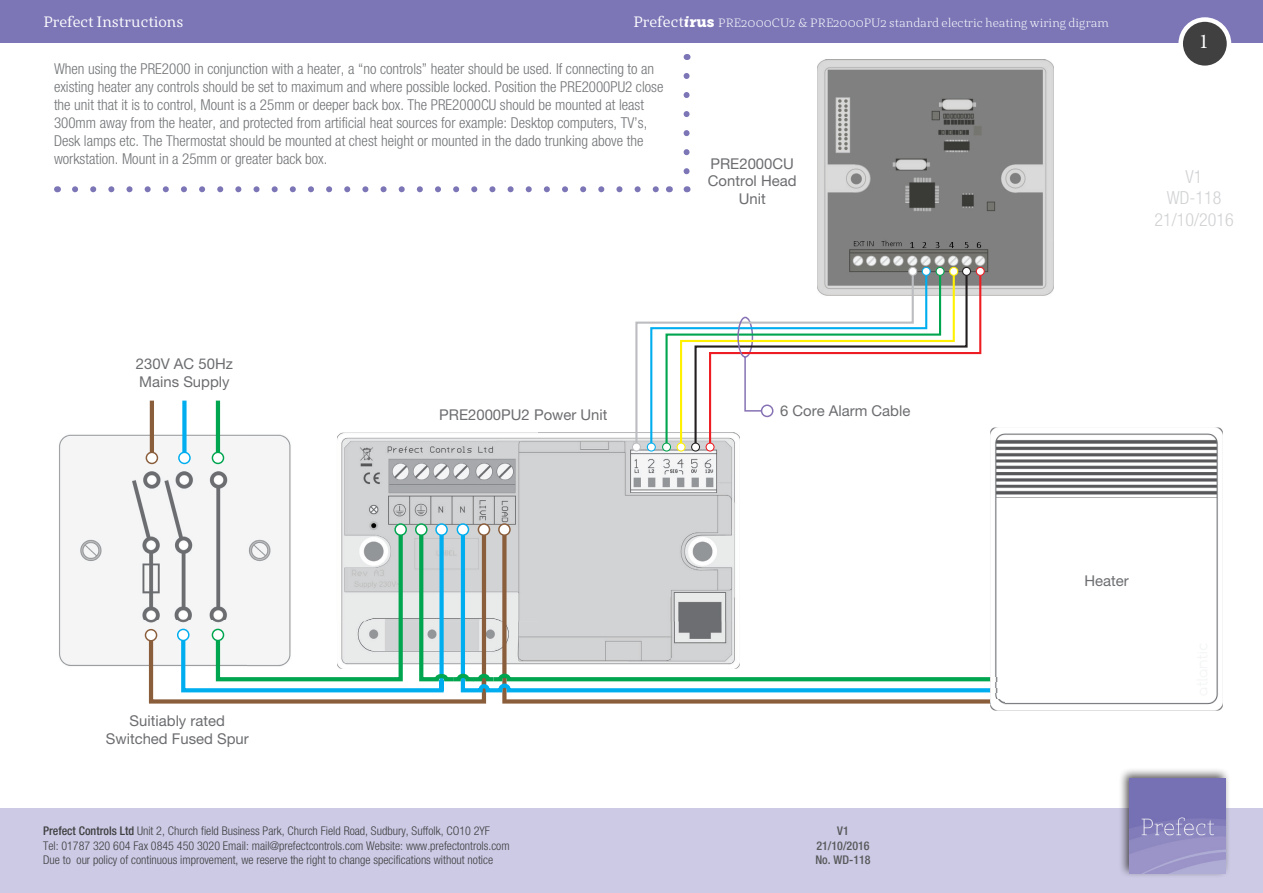
<style>
.page{position:relative;width:1263px;height:893px;background:#fff}
.page>*{position:absolute;margin:0;border:0;box-sizing:border-box;transform-origin:0 0}
.t1{font:21px "Minion Pro";color:#fff}
.t2{font:300 condensed 18px/21.6px "Helvetica Neue";color:#d1d2d4;text-align:center}
.t3{font:300 condensed 15px/18px "Helvetica Neue";color:#727477}
.t4{font:15px "St Marie";color:#fff}
.t5{font:14.85px/17.9px "Helvetica Neue";color:#6c6d70;text-align:center}
.t6{font:300 condensed 12px/14.4px "Helvetica Neue";color:#3e3e3f}
.t7{font:300 12px "St Marie";color:#fff}
.t8{font:500 condensed 12px/14.4px "Helvetica Neue";color:#57585a;text-align:center}
.s1{font-weight:400;font-size:15px}
.s2{font-family:"Museo Slab 900";font-weight:400;font-style:italic;font-size:15px}
.s3{font-family:"Museo Slab 900";font-weight:400;font-size:15px}
.s4{font-weight:500}
</style>
<div class="page">
<div style="left:0;top:0;width:1263px;height:43px;background:#7c76b7"></div>
<div style="left:1181px;top:20px;width:48px;height:48px;background:#404041;border-radius:50%"></div>
<div style="left:1178px;top:17px;width:53px;height:53px;border:4px solid #fff;border-radius:50%"></div>
<div style="left:0;top:808px;width:1263px;height:85px;background:#cccae5"></div>
<div style="left:1118px;top:767px;width:113px;height:112px;background:#231f20;opacity:.75"></div>
<img style="left:1130px;top:779px;width:96px;height:94px">
<img style="left:59px;top:433px;width:232px;height:233px">
<img style="left:337px;top:433px;width:398px;height:92px">
<img style="left:817px;top:60px;width:236px;height:236px">
<hr style="left:150px;top:401px;width:4px;height:57px;background:#8a5d3b">
<svg style="left:146px;top:452px;width:12px;height:12px"></svg>
<div style="left:182px;top:401px;width:5px;height:57px;background:#00aeef"></div>
<svg style="left:178px;top:452px;width:13px;height:12px"></svg>
<hr style="left:216px;top:401px;width:4px;height:57px;background:#00a54f">
<svg style="left:212px;top:452px;width:12px;height:12px"></svg>
<svg style="left:147px;top:525px;width:268px;height:179px"></svg>
<svg style="left:145px;top:629px;width:12px;height:12px"></svg>
<svg style="left:634px;top:321px;width:15px;height:128px"></svg>
<svg style="left:632px;top:443px;width:9px;height:9px"></svg>
<svg style="left:649px;top:321px;width:15px;height:128px"></svg>
<svg style="left:647px;top:443px;width:9px;height:9px"></svg>
<svg style="left:664px;top:321px;width:15px;height:122px"></svg>
<svg style="left:679px;top:321px;width:14px;height:128px"></svg>
<svg style="left:662px;top:443px;width:23px;height:9px"></svg>
<svg style="left:693px;top:321px;width:15px;height:122px"></svg>
<svg style="left:708px;top:269px;width:274px;height:180px"></svg>
<svg style="left:691px;top:443px;width:23px;height:9px"></svg>
<svg style="left:908px;top:267px;width:77px;height:9px"></svg>
<svg style="left:737px;top:316px;width:36px;height:101px"></svg>
<img style="left:990px;top:427px;width:233px;height:284px">
<svg style="left:415px;top:523px;width:589px;height:181px"></svg>
<svg style="left:75px;top:186px;width:584px;height:6px"></svg>
<svg style="left:684px;top:76px;width:6px;height:99px"></svg>
<p class="t4" style="left:43px;top:12px;width:141px">Prefect Instructions</p>
<p class="t7" style="left:634px;top:15px;width:477px"><span class="s1">Prefect</span><span class="s2">i</span><span class="s3">rus</span> PRE2000CU2 &amp; PRE2000PU2 standard electric heating wiring digram</p>
<p class="t3" style="left:54px;top:59px;width:611px">When using the PRE2000 in conjunction with a heater, a “no controls” heater should be used. If connecting to an existing heater any controls should be set to maximum and where possible locked. Position the PRE2000PU2 close the unit that it is to control, Mount is a 25mm or deeper back box. The PRE2000CU should be mounted at least 300mm away from the heater, and protected from artificial heat sources for example: Desktop computers, TV’s, Desk lamps etc. The Thermostat should be mounted at chest height or mounted in the dado trunking above the workstation. Mount in a 25mm or greater back box.</p>
<p class="t5" style="left:708px;top:154px;width:90px">PRE2000CU<br>Control Head<br>Unit</p>
<p class="t1" style="left:1199px;top:27px;width:12px">1</p>
<p class="t2" style="left:1154px;top:165px;width:81px">V1<br>WD-118<br>21/10/2016</p>
<p class="t5" style="left:136px;top:355px;width:98px;text-align:left">230V AC 50Hz<br>Mains Supply</p>
<p class="t5" style="left:439px;top:405px;width:170px">PRE2000PU2 Power Unit</p>
<p class="t5" style="left:780px;top:402px;width:132px">6 Core Alarm Cable</p>
<p class="t5" style="left:106px;top:712px;width:144px">Suitiably rated<br>Switched Fused Spur</p>
<p class="t6" style="left:43px;top:824px;width:468px"><span class="s4">Prefect Controls Ltd</span> Unit 2, Church field Business Park, Church Field Road, Sudbury, Suffolk, CO10 2YF<br>Tel: 01787 320 604 Fax 0845 450 3020 Email: mail@prefectcontrols.com Website: www.prefectontrols.com<br>Due to our policy of continuous improvement, we reserve the right to change specifications without notice</p>
<p class="t8" style="left:815px;top:824px;width:57px">V1<br>21/10/2016<br>No. WD-118</p>
<p class="t5" style="left:1084px;top:571px;width:46px">Heater</p>
</div>
